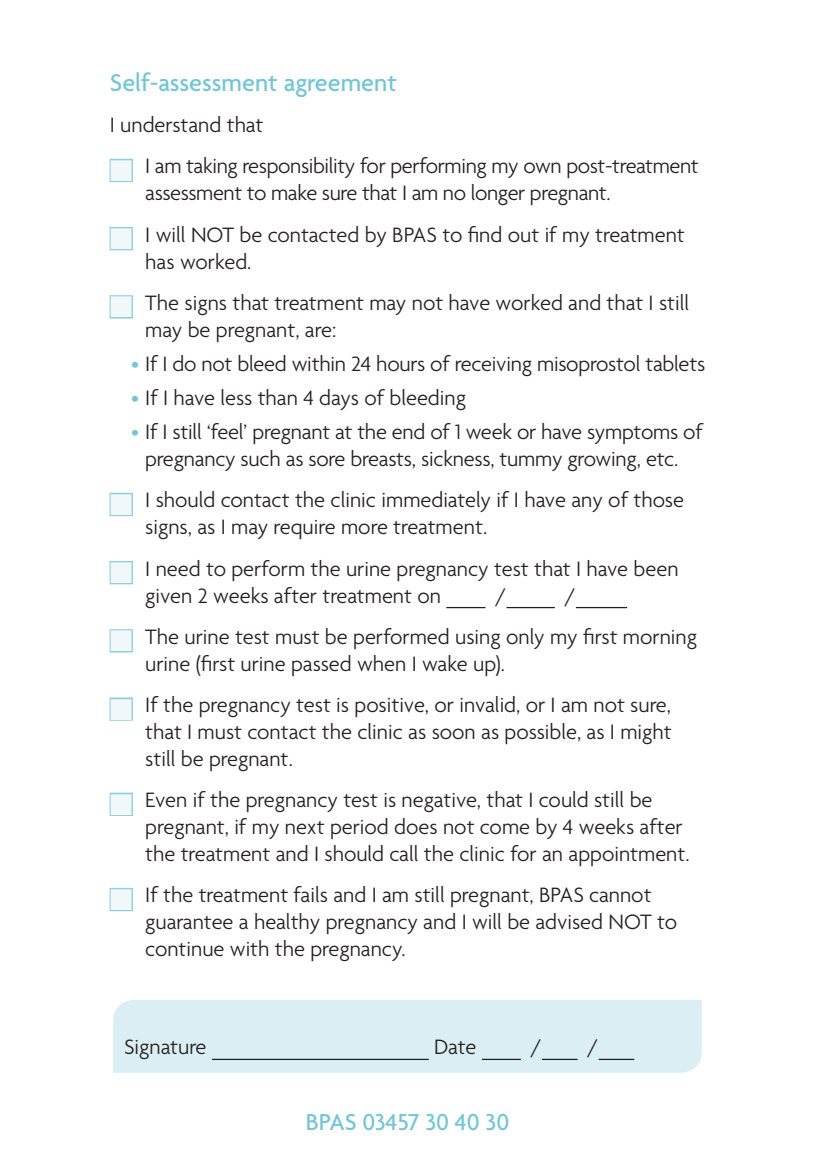
<style>
.page{position:relative;width:815px;height:1170px;background:#fff}
.page>*{position:absolute;margin:0;border:0;box-sizing:border-box;transform-origin:0 0}
.t1{font:500 26.25px "Agenda";color:#74c5d5}
.t2{font:500 25px "Agenda";color:#74c5d5}
.t3{font:300 22.5px/27px "Agenda";color:#231f20}
.s1{color:#f0f8fa}
.s2{color:#74c5d5}
</style>
<div class="page">
<div style="left:113px;top:1000px;width:589px;height:72px;background:#daeef3"></div>
<hr style="left:446px;top:607px;width:39px;height:1px;background:#231f20">
<hr style="left:506px;top:607px;width:49px;height:1px;background:#231f20">
<hr style="left:576px;top:607px;width:51px;height:1px;background:#231f20">
<hr style="left:212px;top:1058px;width:217px;height:1px;background:#231f20">
<hr style="left:482px;top:1058px;width:39px;height:1px;background:#231f20">
<hr style="left:542px;top:1058px;width:36px;height:1px;background:#231f20">
<hr style="left:599px;top:1058px;width:35px;height:1px;background:#231f20">
<div style="left:110px;top:159px;width:23px;height:23px;border:2px solid #91cedc"></div>
<div style="left:110px;top:227px;width:23px;height:23px;border:2px solid #91cedc"></div>
<div style="left:110px;top:295px;width:23px;height:23px;border:2px solid #91cedc"></div>
<div style="left:110px;top:492px;width:23px;height:24px;border:2px solid #91cedc"></div>
<div style="left:110px;top:561px;width:23px;height:23px;border:2px solid #91cedc"></div>
<div style="left:110px;top:629px;width:23px;height:23px;border:2px solid #91cedc"></div>
<div style="left:110px;top:697px;width:23px;height:23px;border:2px solid #91cedc"></div>
<div style="left:110px;top:792px;width:23px;height:23px;border:2px solid #91cedc"></div>
<div style="left:110px;top:887px;width:23px;height:24px;border:2px solid #91cedc"></div>
<p class="t1" style="left:110px;top:67px;width:288px">Self-assessment agreement</p>
<p class="t3" style="left:110px;top:111px;width:155px">I understand that</p>
<p class="t3" style="left:145px;top:152px;width:555px;text-indent:-35px"><span class="s1">■</span> I am taking responsibility for performing my own post-treatment assessment to make sure that I am no longer pregnant.</p>
<p class="t3" style="left:145px;top:220px;width:541px;text-indent:-35px"><span class="s1">■</span> I will NOT be contacted by BPAS to find out if my treatment has worked.</p>
<p class="t3" style="left:145px;top:289px;width:545px;text-indent:-35px"><span class="s1">■</span> The signs that treatment may not have worked and that I still may be pregnant, are:</p>
<p class="t3" style="left:131px;top:350px;width:576px"><span class="s2">•</span> If I do not bleed within 24 hours of receiving misoprostol tablets</p>
<p class="t3" style="left:131px;top:384px;width:336px"><span class="s2">•</span> If I have less than 4 days of bleeding</p>
<p class="t3" style="left:131px;top:418px;width:573px;text-align:center"><span class="s2">•</span> If I still ‘feel’ pregnant at the end of 1 week or have symptoms of pregnancy such as sore breasts, sickness, tummy growing, etc.</p>
<p class="t3" style="left:145px;top:486px;width:540px;text-indent:-35px"><span class="s1">■</span> I should contact the clinic immediately if I have any of those signs, as I may require more treatment.</p>
<p class="t3" style="left:145px;top:554px;width:535px;text-indent:-35px"><span class="s1">■</span> I need to perform the urine pregnancy test that I have been given 2 weeks after treatment on</p>
<p class="t3" style="left:496px;top:581px;width:12px">/</p>
<p class="t3" style="left:566px;top:581px;width:12px">/</p>
<p class="t3" style="left:145px;top:622px;width:553px;text-indent:-35px"><span class="s1">■</span> The urine test must be performed using only my first morning urine (first urine passed when I wake up).</p>
<p class="t3" style="left:145px;top:690px;width:528px;text-align:justify;text-indent:-35px"><span class="s1">■</span> If the pregnancy test is positive, or invalid, or I am not sure, that I must contact the clinic as soon as possible, as I might still be pregnant.</p>
<p class="t3" style="left:145px;top:786px;width:546px;text-indent:-35px"><span class="s1">■</span> Even if the pregnancy test is negative, that I could still be pregnant, if my next period does not come by 4 weeks after the treatment and I should call the clinic for an appointment.</p>
<p class="t3" style="left:145px;top:881px;width:533px;text-indent:-35px"><span class="s1">■</span> If the treatment fails and I am still pregnant, BPAS cannot guarantee a healthy pregnancy and I will be advised NOT to continue with the pregnancy.</p>
<p class="t3" style="left:124px;top:1033px;width:84px">Signature</p>
<p class="t3" style="left:434px;top:1033px;width:44px">Date</p>
<p class="t3" style="left:532px;top:1033px;width:12px">/</p>
<p class="t3" style="left:588px;top:1033px;width:12px">/</p>
<p class="t2" style="left:306px;top:1106px;width:205px">BPAS 03457 30 40 30</p>
</div>
